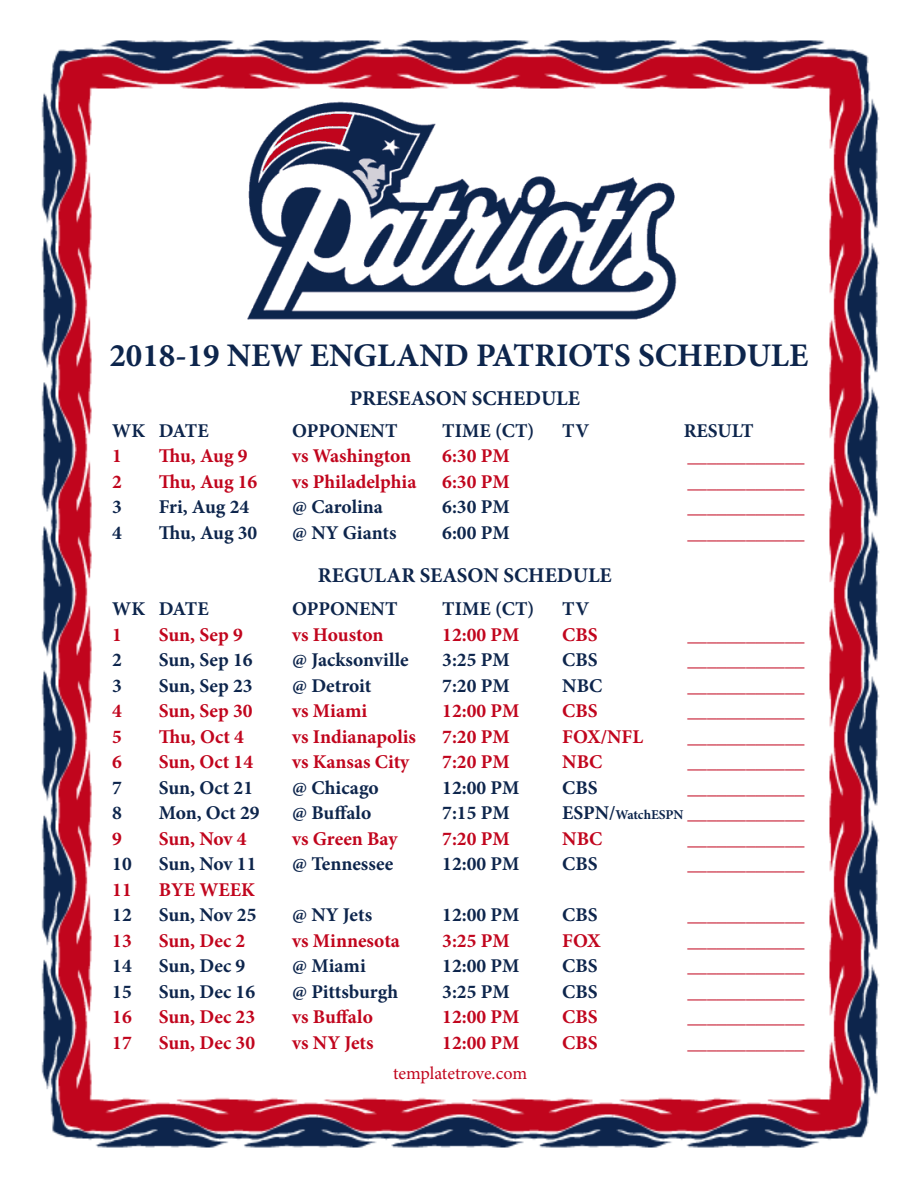
<style>
.page{position:relative;width:918px;height:1188px;background:#fff}
.page>*{position:absolute;margin:0;border:0;box-sizing:border-box;transform-origin:0 0}
.t1{font:700 33px "Minion Pro";color:#0d254c}
.t2{font:700 21px "Minion Pro";color:#0d254c}
.t3{font:700 19.5px "Minion Pro";color:#c1051d}
.t4{font:700 19.5px "Minion Pro";color:#0d254c}
.t5{font:18px "Minion Pro";letter-spacing:-.005em;color:#c1051d}
.s1{color:#0d254c}
.s2{font-size:13.5px;color:#0d254c}
</style>
<div class="page">
<img style="left:41px;top:40px;width:839px;height:1108px">
<img style="left:235px;top:96px;width:447px;height:231px">
<h1 class="t1" style="left:109px;top:332px;width:700px">2018-19 NEW ENGLAND PATRIOTS SCHEDULE</h1>
<p class="t2" style="left:350px;top:384px;width:232px">PRESEASON SCHEDULE</p>
<p class="t4" style="left:112px;top:417px;width:98px">WK DATE</p>
<p class="t4" style="left:292px;top:417px;width:107px">OPPONENT</p>
<p class="t4" style="left:442px;top:417px;width:94px">TIME (CT)</p>
<p class="t4" style="left:562px;top:417px;width:28px">TV</p>
<p class="t4" style="left:684px;top:417px;width:71px">RESULT</p>
<p class="t3" style="left:112px;top:442px;width:11px">1</p>
<p class="t3" style="left:159px;top:442px;width:90px">Thu, Aug 9</p>
<p class="t3" style="left:292px;top:442px;width:120px">vs Washington</p>
<p class="t3" style="left:442px;top:442px;width:69px">6:30 PM</p>
<p class="t3" style="left:688px;top:442px;width:118px">____________</p>
<p class="t3" style="left:112px;top:468px;width:11px">2</p>
<p class="t3" style="left:159px;top:468px;width:100px">Thu, Aug 16</p>
<p class="t3" style="left:292px;top:468px;width:126px">vs Philadelphia</p>
<p class="t3" style="left:442px;top:468px;width:69px">6:30 PM</p>
<p class="t3" style="left:688px;top:468px;width:118px">____________</p>
<p class="t4" style="left:112px;top:493px;width:11px">3</p>
<p class="t4" style="left:159px;top:493px;width:92px">Fri, Aug 24</p>
<p class="t4" style="left:292px;top:493px;width:92px">@ Carolina</p>
<p class="t4" style="left:442px;top:493px;width:69px">6:30 PM</p>
<p class="t3" style="left:688px;top:493px;width:118px">____________</p>
<p class="t4" style="left:112px;top:519px;width:11px">4</p>
<p class="t4" style="left:159px;top:519px;width:100px">Thu, Aug 30</p>
<p class="t4" style="left:292px;top:519px;width:106px">@ NY Giants</p>
<p class="t4" style="left:442px;top:519px;width:69px">6:00 PM</p>
<p class="t3" style="left:688px;top:519px;width:118px">____________</p>
<p class="t2" style="left:318px;top:561px;width:295px">REGULAR SEASON SCHEDULE</p>
<p class="t4" style="left:112px;top:595px;width:98px">WK DATE</p>
<p class="t4" style="left:292px;top:595px;width:107px">OPPONENT</p>
<p class="t4" style="left:442px;top:595px;width:94px">TIME (CT)</p>
<p class="t4" style="left:562px;top:595px;width:28px">TV</p>
<p class="t3" style="left:112px;top:621px;width:11px">1</p>
<p class="t3" style="left:159px;top:621px;width:86px">Sun, Sep 9</p>
<p class="t3" style="left:292px;top:621px;width:93px">vs Houston</p>
<p class="t3" style="left:442px;top:621px;width:79px">12:00 PM</p>
<p class="t3" style="left:562px;top:621px;width:37px">CBS</p>
<p class="t3" style="left:688px;top:621px;width:118px">____________</p>
<p class="t4" style="left:112px;top:646px;width:11px">2</p>
<p class="t4" style="left:159px;top:646px;width:95px">Sun, Sep 16</p>
<p class="t4" style="left:292px;top:646px;width:118px">@ Jacksonville</p>
<p class="t4" style="left:442px;top:646px;width:69px">3:25 PM</p>
<p class="t4" style="left:562px;top:646px;width:37px">CBS</p>
<p class="t3" style="left:688px;top:646px;width:118px">____________</p>
<p class="t4" style="left:112px;top:672px;width:11px">3</p>
<p class="t4" style="left:159px;top:672px;width:95px">Sun, Sep 23</p>
<p class="t4" style="left:292px;top:672px;width:81px">@ Detroit</p>
<p class="t4" style="left:442px;top:672px;width:69px">7:20 PM</p>
<p class="t4" style="left:562px;top:672px;width:42px">NBC</p>
<p class="t3" style="left:688px;top:672px;width:118px">____________</p>
<p class="t3" style="left:112px;top:697px;width:11px">4</p>
<p class="t3" style="left:159px;top:697px;width:95px">Sun, Sep 30</p>
<p class="t3" style="left:292px;top:697px;width:77px">vs Miami</p>
<p class="t3" style="left:442px;top:697px;width:79px">12:00 PM</p>
<p class="t3" style="left:562px;top:697px;width:37px">CBS</p>
<p class="t3" style="left:688px;top:697px;width:118px">____________</p>
<p class="t3" style="left:112px;top:723px;width:11px">5</p>
<p class="t3" style="left:159px;top:723px;width:87px">Thu, Oct 4</p>
<p class="t3" style="left:292px;top:723px;width:125px">vs Indianapolis</p>
<p class="t3" style="left:442px;top:723px;width:69px">7:20 PM</p>
<p class="t3" style="left:562px;top:723px;width:82px">FOX/NFL</p>
<p class="t3" style="left:688px;top:723px;width:118px">____________</p>
<p class="t3" style="left:112px;top:748px;width:11px">6</p>
<p class="t3" style="left:159px;top:748px;width:96px">Sun, Oct 14</p>
<p class="t3" style="left:292px;top:748px;width:119px">vs Kansas City</p>
<p class="t3" style="left:442px;top:748px;width:69px">7:20 PM</p>
<p class="t3" style="left:562px;top:748px;width:42px">NBC</p>
<p class="t3" style="left:688px;top:748px;width:118px">____________</p>
<p class="t4" style="left:112px;top:774px;width:11px">7</p>
<p class="t4" style="left:159px;top:774px;width:96px">Sun, Oct 21</p>
<p class="t4" style="left:292px;top:774px;width:88px">@ Chicago</p>
<p class="t4" style="left:442px;top:774px;width:79px">12:00 PM</p>
<p class="t4" style="left:562px;top:774px;width:37px">CBS</p>
<p class="t3" style="left:688px;top:774px;width:118px">____________</p>
<p class="t4" style="left:112px;top:799px;width:11px">8</p>
<p class="t4" style="left:159px;top:799px;width:102px">Mon, Oct 29</p>
<p class="t4" style="left:292px;top:799px;width:81px">@ Buffalo</p>
<p class="t4" style="left:442px;top:799px;width:69px">7:15 PM</p>
<p class="t3" style="left:562px;top:799px;width:244px"><span class="s1">ESPN/</span><span class="s2">WatchESPN</span> ____________</p>
<p class="t3" style="left:112px;top:825px;width:11px">9</p>
<p class="t3" style="left:159px;top:825px;width:89px">Sun, Nov 4</p>
<p class="t3" style="left:292px;top:825px;width:107px">vs Green Bay</p>
<p class="t3" style="left:442px;top:825px;width:69px">7:20 PM</p>
<p class="t3" style="left:562px;top:825px;width:42px">NBC</p>
<p class="t3" style="left:688px;top:825px;width:118px">____________</p>
<p class="t4" style="left:112px;top:850px;width:21px">10</p>
<p class="t4" style="left:159px;top:850px;width:99px">Sun, Nov 11</p>
<p class="t4" style="left:292px;top:850px;width:103px">@ Tennessee</p>
<p class="t4" style="left:442px;top:850px;width:79px">12:00 PM</p>
<p class="t4" style="left:562px;top:850px;width:37px">CBS</p>
<p class="t3" style="left:688px;top:850px;width:118px">____________</p>
<p class="t3" style="left:112px;top:876px;width:21px">11</p>
<p class="t3" style="left:159px;top:876px;width:98px">BYE WEEK</p>
<p class="t4" style="left:112px;top:901px;width:21px">12</p>
<p class="t4" style="left:159px;top:901px;width:99px">Sun, Nov 25</p>
<p class="t4" style="left:292px;top:901px;width:81px">@ NY Jets</p>
<p class="t4" style="left:442px;top:901px;width:79px">12:00 PM</p>
<p class="t4" style="left:562px;top:901px;width:37px">CBS</p>
<p class="t3" style="left:688px;top:901px;width:118px">____________</p>
<p class="t3" style="left:112px;top:927px;width:21px">13</p>
<p class="t3" style="left:159px;top:927px;width:88px">Sun, Dec 2</p>
<p class="t3" style="left:292px;top:927px;width:109px">vs Minnesota</p>
<p class="t3" style="left:442px;top:927px;width:69px">3:25 PM</p>
<p class="t3" style="left:562px;top:927px;width:40px">FOX</p>
<p class="t3" style="left:688px;top:927px;width:118px">____________</p>
<p class="t4" style="left:112px;top:952px;width:21px">14</p>
<p class="t4" style="left:159px;top:952px;width:88px">Sun, Dec 9</p>
<p class="t4" style="left:292px;top:952px;width:75px">@ Miami</p>
<p class="t4" style="left:442px;top:952px;width:79px">12:00 PM</p>
<p class="t4" style="left:562px;top:952px;width:37px">CBS</p>
<p class="t3" style="left:688px;top:952px;width:118px">____________</p>
<p class="t4" style="left:112px;top:978px;width:21px">15</p>
<p class="t4" style="left:159px;top:978px;width:98px">Sun, Dec 16</p>
<p class="t4" style="left:292px;top:978px;width:108px">@ Pittsburgh</p>
<p class="t4" style="left:442px;top:978px;width:69px">3:25 PM</p>
<p class="t4" style="left:562px;top:978px;width:37px">CBS</p>
<p class="t3" style="left:688px;top:978px;width:118px">____________</p>
<p class="t3" style="left:112px;top:1003px;width:21px">16</p>
<p class="t3" style="left:159px;top:1003px;width:98px">Sun, Dec 23</p>
<p class="t3" style="left:292px;top:1003px;width:82px">vs Buffalo</p>
<p class="t3" style="left:442px;top:1003px;width:79px">12:00 PM</p>
<p class="t3" style="left:562px;top:1003px;width:37px">CBS</p>
<p class="t3" style="left:688px;top:1003px;width:118px">____________</p>
<p class="t3" style="left:112px;top:1029px;width:21px">17</p>
<p class="t3" style="left:159px;top:1029px;width:98px">Sun, Dec 30</p>
<p class="t3" style="left:292px;top:1029px;width:83px">vs NY Jets</p>
<p class="t3" style="left:442px;top:1029px;width:79px">12:00 PM</p>
<p class="t3" style="left:562px;top:1029px;width:37px">CBS</p>
<p class="t3" style="left:688px;top:1029px;width:118px">____________</p>
<p class="t5" style="left:393px;top:1061px;width:136px">templatetrove.com</p>
</div>
